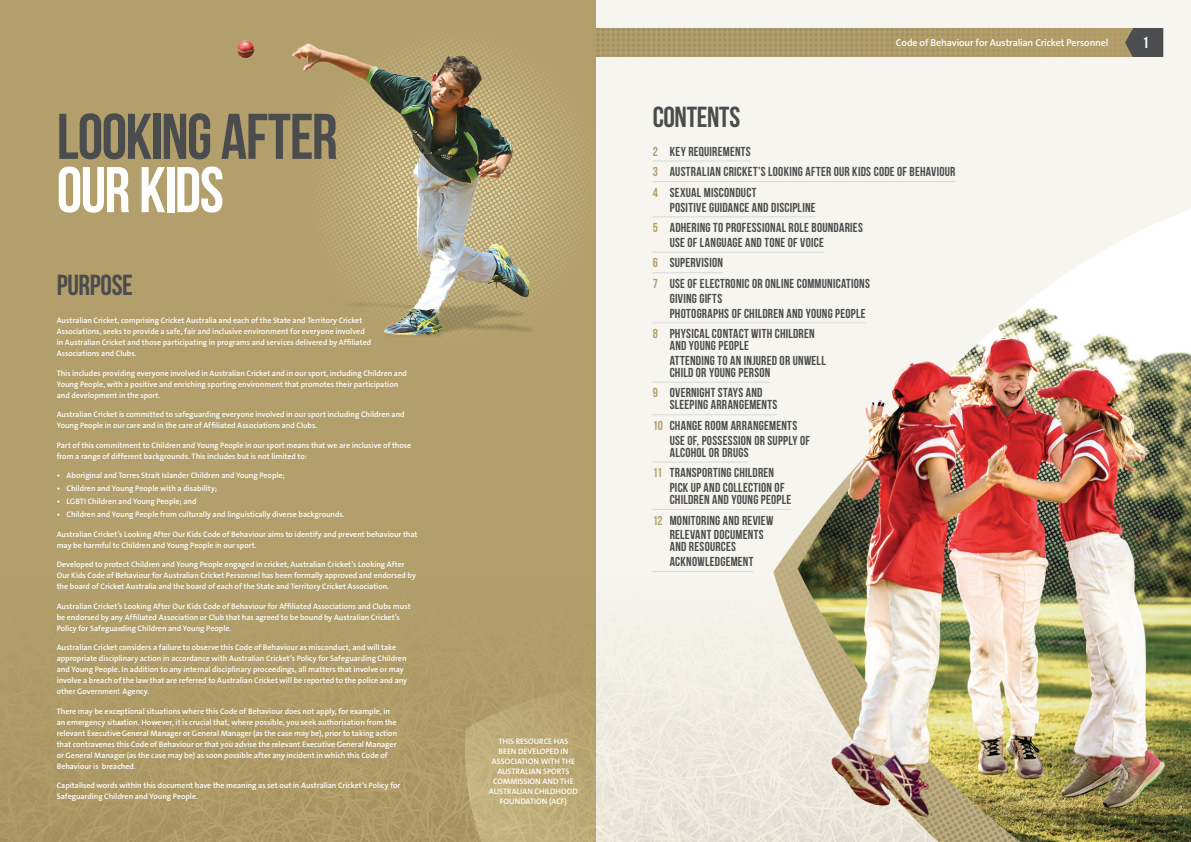
<style>
.page{position:relative;width:1191px;height:842px;background:#fff}
.page>*{position:absolute;margin:0;border:0;box-sizing:border-box;transform-origin:0 0}
.t1{font:700 64.4px "Bebas Neue";letter-spacing:-.02em;color:#4b4c4d}
.t2{font:700 64.4px "Bebas Neue";letter-spacing:-.025em;color:#fff}
.t3{font:700 29px "Bebas Neue";letter-spacing:-.01em;color:#4b4c4d}
.t4{font:700 16px "Bebas Neue";color:#fff}
.t5{font:700 13px/20.5px "Bebas Neue";letter-spacing:.02em;color:#4b4c4d}
.t6{font:600 10px "The Sans B6";letter-spacing:-.01em;color:#fff}
.t7{font:600 8px/11px "The Sans B6";letter-spacing:-.005em;color:#fff}
.s1{color:#b39f6b}
</style>
<div class="page">
<div style="left:595px;top:0;width:596px;height:842px;background:#f7f5ef"></div>
<img style="left:595px;top:554px;width:168px;height:288px">
<div style="left:0;top:0;width:595px;height:842px;background:#b39f6b"></div>
<img style="left:595px;top:28px;width:569px;height:28px">
<img style="left:236px;top:40px;width:307px;height:296px">
<hr style="left:652px;top:161px;width:98px;height:1px;background:#d8d9db">
<hr style="left:652px;top:181px;width:303px;height:1px;background:#d8d9db">
<hr style="left:652px;top:217px;width:163px;height:1px;background:#d8d9db">
<hr style="left:652px;top:252px;width:171px;height:1px;background:#d8d9db">
<hr style="left:652px;top:272px;width:70px;height:1px;background:#d8d9db">
<hr style="left:652px;top:323px;width:213px;height:1px;background:#d8d9db">
<hr style="left:652px;top:382px;width:118px;height:1px;background:#d8d9db">
<hr style="left:652px;top:414px;width:125px;height:1px;background:#d8d9db">
<hr style="left:652px;top:462px;width:96px;height:1px;background:#d8d9db">
<hr style="left:652px;top:509px;width:139px;height:1px;background:#d8d9db">
<hr style="left:652px;top:571px;width:101px;height:1px;background:#d8d9db">
<svg style="left:450px;top:671px;width:216px;height:171px"></svg>
<img style="left:763px;top:209px;width:428px;height:633px">
<h1 class="t1" style="left:57px;top:101px;width:282px">LOOKING AFTER</h1>
<h1 class="t2" style="left:57px;top:155px;width:169px">OUR KIDS</h1>
<h2 class="t3" style="left:57px;top:269px;width:78px">PURPOSE</h2>
<p class="t7" style="left:57px;top:315px;width:316px">Australian Cricket, comprising Cricket Australia and each of the State and Territory Cricket Associations, seeks to provide a safe, fair and inclusive environment for everyone involved in Australian Cricket and those participating in programs and services delivered by Affiliated Associations and Clubs.</p>
<p class="t7" style="left:57px;top:368px;width:352px">This includes providing everyone involved in Australian Cricket and in our sport, including Children and<br>Young People, with a positive and enriching sporting environment that promotes their participation and development in the sport.</p>
<p class="t7" style="left:57px;top:409px;width:349px">Australian Cricket is committed to safeguarding everyone involved in our sport including Children and<br>Young People in our care and in the care of Affiliated Associations and Clubs.</p>
<p class="t7" style="left:57px;top:440px;width:356px">Part of this commitment to Children and Young People in our sport means that we are inclusive of those from a range of different backgrounds. This includes but is not limited to:</p>
<p class="t7" style="left:57px;top:470px;width:230px">• Aboriginal and Torres Strait Islander Children and Young People;</p>
<p class="t7" style="left:57px;top:483px;width:162px">• Children and Young People with a disability;</p>
<p class="t7" style="left:57px;top:496px;width:141px">• LGBTI Children and Young People; and</p>
<p class="t7" style="left:57px;top:509px;width:290px">• Children and Young People from culturally and linguistically diverse backgrounds.</p>
<p class="t7" style="left:57px;top:529px;width:362px">Australian Cricket’s Looking After Our Kids Code of Behaviour aims to identify and prevent behaviour that may be harmful to Children and Young People in our sport.</p>
<p class="t7" style="left:57px;top:559px;width:361px">Developed to protect Children and Young People engaged in cricket, Australian Cricket’s Looking After<br>Our Kids Code of Behaviour for Australian Cricket Personnel has been formally approved and endorsed by the board of Cricket Australia and the board of each of the State and Territory Cricket Association.</p>
<p class="t7" style="left:57px;top:601px;width:355px">Australian Cricket’s Looking After Our Kids Code of Behaviour for Affiliated Associations and Clubs must be endorsed by any Affiliated Association or Club that has agreed to be bound by Australian Cricket’s<br>Policy for Safeguarding Children and Young People.</p>
<p class="t7" style="left:57px;top:642px;width:352px">Australian Cricket considers a failure to observe this Code of Behaviour as misconduct, and will take appropriate disciplinary action in accordance with Australian Cricket’s Policy for Safeguarding Children and Young People. In addition to any internal disciplinary proceedings, all matters that involve or may involve a breach of the law that are referred to Australian Cricket will be reported to the police and any other Government Agency.</p>
<p class="t7" style="left:57px;top:706px;width:342px">There may be exceptional situations where this Code of Behaviour does not apply, for example, in an emergency situation. However, it is crucial that, where possible, you seek authorisation from the relevant Executive General Manager or General Manager (as the case may be), prior to taking action that contravenes this Code of Behaviour or that you advise the relevant Executive General Manager or General Manager (as the case may be) as soon possible after any incident in which this Code of Behaviour is breached.</p>
<p class="t7" style="left:57px;top:780px;width:345px">Capitalised words within this document have the meaning as set out in Australian Cricket’s Policy for<br>Safeguarding Children and Young People.</p>
<p class="t7" style="left:489px;top:737px;width:90px;line-height:10px;text-align:center">THIS RESOURCE HAS<br>BEEN DEVELOPED IN<br>ASSOCIATION WITH THE<br>AUSTRALIAN SPORTS<br>COMMISSION AND THE<br>AUSTRALIAN CHILDHOOD<br>FOUNDATION (ACF)</p>
<p class="t6" style="left:896px;top:37px;width:214px">Code of Behaviour for Australian Cricket Personnel</p>
<h3 class="t4" style="left:1142px;top:34px;width:8px">1</h3>
<h2 class="t3" style="left:652px;top:101px;width:89px">CONTENTS</h2>
<h3 class="t5" style="left:652px;top:141px;width:304px"><span class="s1">2</span> KEY REQUIREMENTS<br><span class="s1">3</span> AUSTRALIAN CRICKET’S LOOKING AFTER OUR KIDS CODE OF BEHAVIOUR<br><span class="s1">4</span> SEXUAL MISCONDUCT</h3>
<h3 class="t5" style="left:652px;top:197px;width:212px;text-indent:17px">POSITIVE GUIDANCE AND DISCIPLINE<br><span class="s1">5</span> ADHERING TO PROFESSIONAL ROLE BOUNDARIES</h3>
<h3 class="t5" style="left:652px;top:232px;width:219px;text-indent:17px">USE OF LANGUAGE AND TONE OF VOICE<br><span class="s1">6</span> SUPERVISION<br><span class="s1">7</span> USE OF ELECTRONIC OR ONLINE COMMUNICATIONS</h3>
<h3 class="t5" style="left:669px;top:291px;width:197px;line-height:14.8px">GIVING GIFTS<br>PHOTOGRAPHS OF CHILDREN AND YOUNG PEOPLE</h3>
<h3 class="t5" style="left:669px;top:327px;width:146px;line-height:12px;text-indent:-17px"><span class="s1">8</span> PHYSICAL CONTACT WITH CHILDREN<br>AND YOUNG PEOPLE</h3>
<h3 class="t5" style="left:669px;top:354px;width:158px;line-height:12px">ATTENDING TO AN INJURED OR UNWELL<br>CHILD OR YOUNG PERSON</h3>
<h3 class="t5" style="left:669px;top:387px;width:109px;line-height:12px;text-indent:-17px"><span class="s1">9</span> OVERNIGHT STAYS AND<br>SLEEPING ARRANGEMENTS</h3>
<h3 class="t5" style="left:669px;top:418px;width:142px;line-height:14.8px;text-indent:-17px"><span class="s1">10</span> CHANGE ROOM ARRANGEMENTS<br>USE OF, POSSESSION OR SUPPLY OF</h3>
<h3 class="t5" style="left:652px;top:442px;width:123px;text-indent:17px">ALCOHOL OR DRUGS<br><span class="s1">11</span> TRANSPORTING CHILDREN</h3>
<h3 class="t5" style="left:669px;top:481px;width:123px;line-height:12px">PICK UP AND COLLECTION OF<br>CHILDREN AND YOUNG PEOPLE</h3>
<h3 class="t5" style="left:652px;top:512px;width:122px;line-height:14.8px;text-align:center"><span class="s1">12</span> MONITORING AND REVIEW<br>RELEVANT DOCUMENTS</h3>
<h3 class="t5" style="left:669px;top:539px;width:85px;line-height:14.8px">AND RESOURCES<br>ACKNOWLEDGEMENT</h3>
</div>
